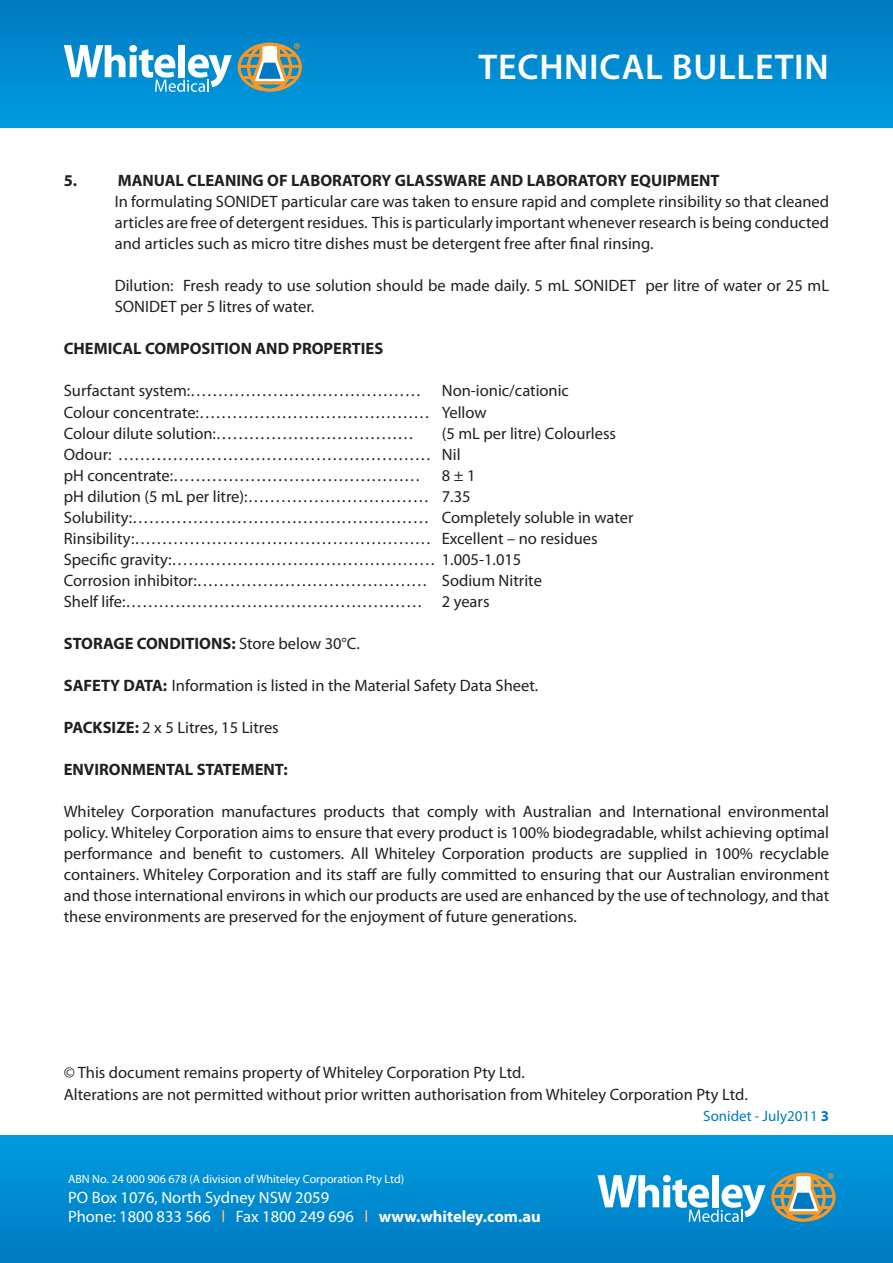
<style>
.page{position:relative;width:893px;height:1263px;background:#fff}
.page>*{position:absolute;margin:0;border:0;box-sizing:border-box;transform-origin:0 0}
.t1{font:600 36px "Myriad Pro";letter-spacing:.02em;color:#fff}
.body_copy{font:16.5px/21px "Myriad Pro";color:#231f20;text-align:justify}
.body_copy-2{font:700 16.5px "Myriad Pro";color:#231f20}
.t2{font:16.5px/19.8px "Myriad Pro";color:#fff}
.t3{font:15px "Myriad Pro";color:#0079c2}
.t4{font:12px "Myriad Pro";color:#fff}
.s1{font-weight:400}
.s2{font-weight:700}
.s3{color:#fcbe7b}
</style>
<div class="page">
<div style="left:0;top:1135px;width:893px;height:128px;background:linear-gradient(to bottom,#009ce0,#007ac2)"></div>
<div style="left:0;top:0;width:893px;height:128px;background:linear-gradient(to bottom,#0079c2,#009cdf)"></div>
<svg style="left:64px;top:45px;width:168px;height:47px"></svg>
<svg style="left:238px;top:43px;width:64px;height:49px;background:#879d8f"></svg>
<svg style="left:597px;top:1175px;width:168px;height:47px"></svg>
<svg style="left:771px;top:1172px;width:65px;height:50px;background:#829c91"></svg>
<h1 class="t1" style="left:479px;top:44px;width:352px">TECHNICAL BULLETIN</h1>
<p class="body_copy-2" style="left:64px;top:170px;width:15px">5.</p>
<p class="body_copy-2" style="left:118px;top:170px;width:603px">MANUAL CLEANING OF LABORATORY GLASSWARE AND LABORATORY EQUIPMENT</p>
<p class="body_copy" style="left:115px;top:191px;width:716px">In formulating SONIDET particular care was taken to ensure rapid and complete rinsibility so that cleaned articles are free of detergentresidues. Thisis particularly important wheneverresearch is being conducted and articles such as micro titre dishes must be detergent free after final rinsing.</p>
<p class="body_copy" style="left:115px;top:275px;width:716px">Dilution: Fresh ready to use solution should be made daily. 5 mL SONIDET per litre of water or 25 mL<br>SONIDET per 5 litres of water.</p>
<p class="body_copy-2" style="left:64px;top:338px;width:321px">CHEMICAL COMPOSITION AND PROPERTIES</p>
<p class="body_copy" style="left:64px;top:380px;width:507px">Surfactant system:…………………………………… Non-ionic/cationic</p>
<p class="body_copy" style="left:64px;top:401px;width:424px">Colour concentrate:…………………………………… Yellow</p>
<p class="body_copy" style="left:64px;top:422px;width:352px">Colour dilute solution:………………………………</p>
<p class="body_copy" style="left:442px;top:422px;width:176px">(5 mL per litre) Colourless</p>
<p class="body_copy" style="left:64px;top:443px;width:398px">Odour: ………………………………………………… Nil</p>
<p class="body_copy" style="left:64px;top:464px;width:359px">pH concentrate:………………………………………</p>
<p class="body_copy" style="left:442px;top:464px;width:35px">8±1</p>
<p class="body_copy" style="left:64px;top:485px;width:408px">pH dilution (5 mL per litre):…………………………… 7.35</p>
<p class="body_copy" style="left:64px;top:506px;width:571px">Solubility:……………………………………………… Completely soluble in water</p>
<p class="body_copy" style="left:64px;top:527px;width:535px">Rinsibility:……………………………………………… Excellent – no residues</p>
<p class="body_copy" style="left:64px;top:548px;width:459px">Specific gravity:………………………………………… 1.005-1.015</p>
<p class="body_copy" style="left:64px;top:569px;width:480px">Corrosion inhibitor:…………………………………… Sodium Nitrite</p>
<p class="body_copy" style="left:64px;top:590px;width:427px">Shelf life:……………………………………………… 2 years</p>
<p class="body_copy-2" style="left:64px;top:632px;width:298px">STORAGE CONDITIONS: <span class="s1">Store below 30°C.</span></p>
<p class="body_copy" style="left:64px;top:674px;width:476px"><span class="s2">SAFETY DATA:</span> Information is listed in the Material Safety Data Sheet.</p>
<p class="body_copy" style="left:64px;top:716px;width:217px"><span class="s2">PACKSIZE:</span> 2 x 5 Litres, 15 Litres</p>
<p class="body_copy-2" style="left:64px;top:758px;width:225px">ENVIRONMENTAL STATEMENT:</p>
<p class="body_copy" style="left:64px;top:800px;width:767px">Whiteley Corporation manufactures products that comply with Australian and International environmental policy. Whiteley Corporation aims to ensure that every product is 100% biodegradable, whilst achieving optimal performance and benefit to customers. All Whiteley Corporation products are supplied in 100% recyclable containers. Whiteley Corporation and its staff are fully committed to ensuring that our Australian environment and those international environs in which our products are used are enhanced by the use of technology, and that these environments are preserved for the enjoyment of future generations.</p>
<p class="body_copy" style="left:64px;top:1061px;width:463px">© This document remains property of Whiteley Corporation Pty Ltd.</p>
<p class="body_copy" style="left:64px;top:1084px;width:685px">Alterations are not permitted without prior written authorisation from Whiteley Corporation Pty Ltd.</p>
<p class="t4" style="left:68px;top:1171px;width:338px">ABN No. 24 000 906 678 (A division of Whiteley Corporation Pty Ltd)</p>
<p class="t2" style="left:68px;top:1187px;width:474px">PO Box 1076, North Sydney NSW 2059<br>Phone: 1800 833 566 <span class="s3">l</span> Fax 1800 249 696 <span class="s3">l</span> <span class="s2">www.whiteley.com.au</span></p>
<p class="t3" style="left:703px;top:1107px;width:128px">Sonidet - July2011 <span class="s2">3</span></p>
</div>
